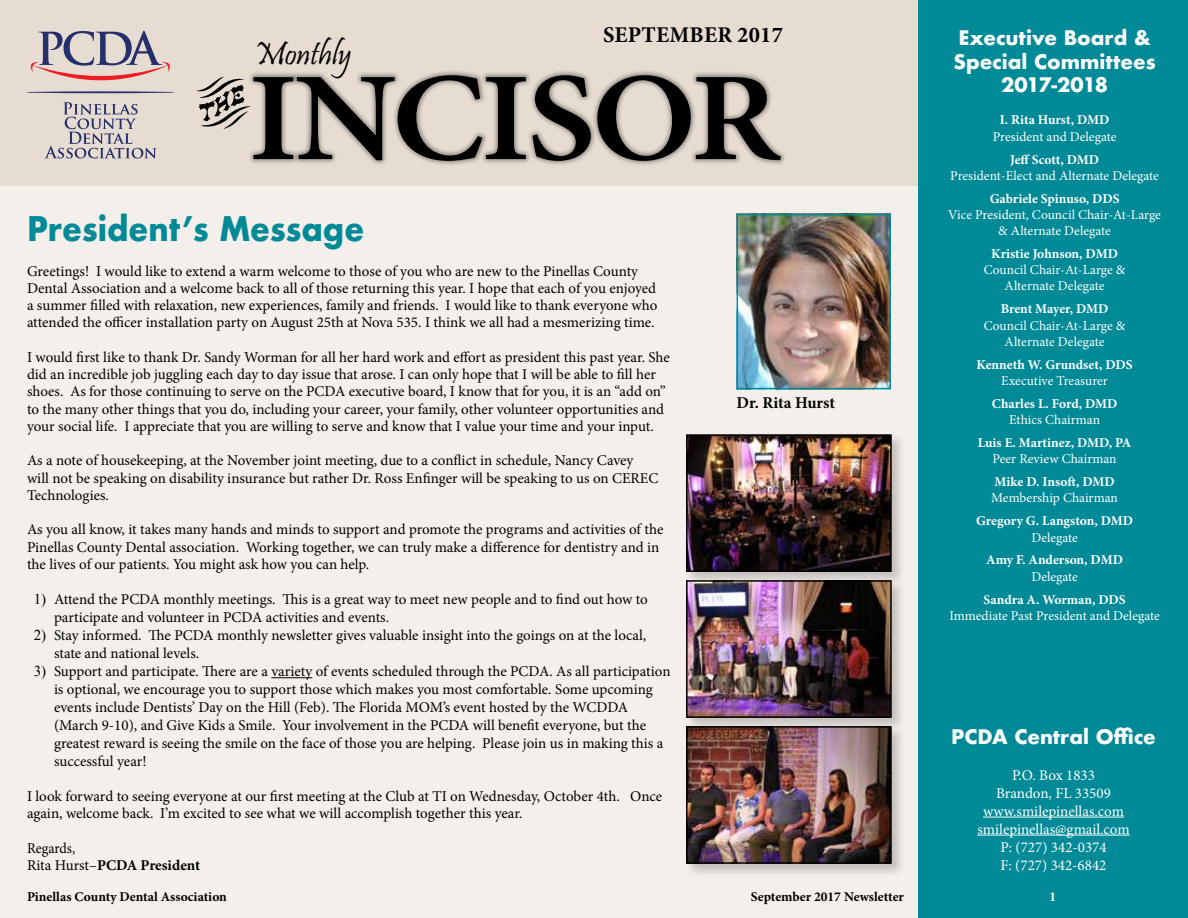
<style>
.page{position:relative;width:1188px;height:918px;background:#f4efea}
.page>*{position:absolute;margin:0;border:0;box-sizing:border-box;transform-origin:0 0}
.t1{font:600 126px "Minion Pro";letter-spacing:-.03em;color:#000;scale:1.1 1}
.t2{font:700 33px "Futura";color:#008996;scale:.93 1}
.t3{font:33px "Pristina";color:#000}
.t4{font:700 22.5px "Minion Pro";letter-spacing:.01em;color:#000}
.t5{font:700 19.5px/23.4px "Futura";color:#fff;text-align:center}
.t6{font:700 16.5px "Minion Pro";letter-spacing:-.005em;color:#000}
.t7{font:15px/17.2px "Minion Pro";letter-spacing:-.005em;color:#000}
.t8{font:15px/18px "Minion Pro";color:#fff;text-align:center}
.t9{font:15px/17.2px "Minion Pro";letter-spacing:-.005em;color:#000;scale:.94 1}
.t10{font:13.5px/16.2px "Minion Pro";color:#fff;text-align:center}
.t11{font:700 13.5px "Minion Pro";letter-spacing:-.005em;color:#fff}
.t12{font:700 13.5px "Minion Pro";color:#000}
.s1{font-family:"Times New Roman"}
.s2{font-weight:700}
</style>
<div class="page">
<div style="left:918px;top:0;width:270px;height:918px;background:#008996"></div>
<div style="left:0;top:0;width:918px;height:186px;background:#e7dcd1"></div>
<hr style="left:983px;top:817px;width:141px;height:1px;background:#fff">
<hr style="left:977px;top:835px;width:153px;height:1px;background:#fff">
<svg style="left:30px;top:31px;width:140px;height:50px"></svg>
<svg style="left:44px;top:102px;width:112px;height:57px"></svg>
<hr style="left:25px;top:91px;width:150px;height:2px;background:#252f6c;border-radius:50%">
<svg style="left:196px;top:77px;width:51px;height:52px"></svg>
<div style="left:247px;top:69px;width:540px;height:97px;background:#000;opacity:.4"></div>
<hr style="left:271px;top:677px;width:41px;height:1px;background:#000">
<img style="left:740px;top:217px;width:148px;height:169px">
<div style="left:737px;top:214px;width:154px;height:175px;border:2px solid #008996"></div>
<div style="left:684px;top:432px;width:222px;height:154px;background:#000;opacity:.2"></div>
<img style="left:689px;top:437px;width:200px;height:132px">
<div style="left:686px;top:434px;width:206px;height:138px;border:2px solid #000"></div>
<div style="left:684px;top:578px;width:222px;height:154px;background:#000;opacity:.2"></div>
<img style="left:689px;top:583px;width:200px;height:132px">
<div style="left:686px;top:580px;width:206px;height:138px;border:2px solid #000"></div>
<div style="left:684px;top:724px;width:222px;height:154px;background:#000;opacity:.2"></div>
<img style="left:689px;top:729px;width:200px;height:132px">
<div style="left:686px;top:726px;width:206px;height:138px;border:2px solid #000"></div>
<h3 class="t4" style="left:603px;top:19px;width:181px">September 2017</h3>
<h2 class="t3" style="left:254px;top:36px;width:99px">Monthly</h2>
<h1 class="t1" style="left:248px;top:32px;width:485px">INCISOR</h1>
<h2 class="t2" style="left:27px;top:205px;width:364px">President’s Message</h2>
<p class="t7" style="left:27px;top:262px;width:632px">Greetings! I would like to extend a warm welcome to those of you who are new to the Pinellas County Dental Association and a welcome back to all of those returning this year. I hope that each of you enjoyed a summer filled with relaxation, new experiences, family and friends. I would like to thank everyone who attended the officer installation party on August 25th at Nova 535. I think we all had a mesmerizing time.</p>
<p class="t7" style="left:27px;top:349px;width:644px">I would first like to thank Dr. Sandy Worman for all her hard work and effort as president this past year. She did an incredible job juggling each day to day issue that arose. I can only hope that I will be able to fill her shoes. As for those continuing to serve on the PCDA executive board, I know that for you, it is an “add on” to the many other things that you do, including your career, your family, other volunteer opportunities and your social life. I appreciate that you are willing to serve and know that I value your time and your input.</p>
<p class="t7" style="left:27px;top:452px;width:633px">As a note of housekeeping, at the November joint meeting, due to a conflict in schedule, Nancy Cavey will not be speaking on disability insurance but rather Dr. Ross Enfinger will be speaking to us on CEREC<br>Technologies.</p>
<p class="t7" style="left:27px;top:521px;width:638px">As you all know, it takes many hands and minds to support and promote the programs and activities of the<br>Pinellas County Dental association. Working together, we can truly make a difference for dentistry and in the lives of our patients. You might ask how you can help.</p>
<p class="t7" style="left:54px;top:591px;width:595px;line-height:18px;text-indent:-20px"><span class="s1">1)</span> Attend the PCDA monthly meetings. This is a great way to meet new people and to find out how to participate and volunteer in PCDA activities and events.</p>
<p class="t7" style="left:54px;top:627px;width:594px;line-height:18px;text-indent:-20px"><span class="s1">2)</span> Stay informed. The PCDA monthly newsletter gives valuable insight into the goings on at the local, state and national levels.</p>
<p class="t7" style="left:54px;top:663px;width:618px;line-height:18px;text-indent:-20px"><span class="s1">3)</span> Support and participate. There are a variety of events scheduled through the PCDA. As all participation is optional, we encourage you to support those which makes you most comfortable. Some upcoming events include Dentists’ Day on the Hill (Feb). The Florida MOM’s event hosted by the WCDDA (March 9-10), and Give Kids a Smile. Your involvement in the PCDA will benefit everyone, but the greatest reward is seeing the smile on the face of those you are helping. Please join us in making this a successful year!</p>
<p class="t7" style="left:27px;top:787px;width:637px">I look forward to seeing everyone at our first meeting at the Club at TI on Wednesday, October 4th. Once again, welcome back. I’m excited to see what we will accomplish together this year.</p>
<p class="t9" style="left:27px;top:840px;width:186px">Regards,<br>Rita Hurst–<span class="s2">PCDA President</span></p>
<p class="t6" style="left:737px;top:391px;width:100px">Dr. Rita Hurst</p>
<h3 class="t5" style="left:953px;top:26px;width:204px">Executive Board &amp;<br>Special Committees<br>2017-2018</h3>
<p class="t11" style="left:1000px;top:111px;width:111px">I. Rita Hurst, DMD</p>
<p class="t10" style="left:993px;top:128px;width:125px">President and Delegate</p>
<p class="t11" style="left:1010px;top:150px;width:91px">Jeff Scott, DMD</p>
<p class="t10" style="left:950px;top:167px;width:210px">President-Elect and Alternate Delegate</p>
<p class="t11" style="left:990px;top:189px;width:131px">Gabriele Spinuso, DDS</p>
<p class="t10" style="left:948px;top:207px;width:214px">Vice President, Council Chair-At-Large &amp; Alternate Delegate</p>
<p class="t11" style="left:991px;top:244px;width:128px">Kristie Johnson, DMD</p>
<p class="t10" style="left:984px;top:262px;width:143px">Council Chair-At-Large &amp;<br>Alternate Delegate</p>
<p class="t11" style="left:1001px;top:300px;width:109px">Brent Mayer, DMD</p>
<p class="t10" style="left:984px;top:317px;width:143px">Council Chair-At-Large &amp;<br>Alternate Delegate</p>
<p class="t11" style="left:977px;top:355px;width:158px">Kenneth W. Grundset, DDS</p>
<p class="t10" style="left:1001px;top:373px;width:108px">Executive Treasurer</p>
<p class="t11" style="left:992px;top:394px;width:127px">Charles L. Ford, DMD</p>
<p class="t10" style="left:1009px;top:412px;width:93px">Ethics Chairman</p>
<p class="t11" style="left:978px;top:433px;width:155px">Luis E. Martinez, DMD, PA</p>
<p class="t10" style="left:993px;top:451px;width:126px">Peer Review Chairman</p>
<p class="t11" style="left:995px;top:472px;width:122px">Mike D. Insoft, DMD</p>
<p class="t10" style="left:991px;top:490px;width:128px">Membership Chairman</p>
<p class="t11" style="left:976px;top:512px;width:158px">Gregory G. Langston, DMD</p>
<p class="t10" style="left:1031px;top:529px;width:48px">Delegate</p>
<p class="t11" style="left:986px;top:551px;width:138px">Amy F. Anderson, DMD</p>
<p class="t10" style="left:1031px;top:568px;width:48px">Delegate</p>
<p class="t11" style="left:984px;top:590px;width:143px">Sandra A. Worman, DDS</p>
<p class="t10" style="left:949px;top:607px;width:212px">Immediate Past President and Delegate</p>
<h3 class="t5" style="left:951px;top:725px;width:206px">PCDA Central Office</h3>
<p class="t8" style="left:977px;top:766px;width:154px">P.O. Box 1833<br>Brandon, FL 33509 www.smilepinellas.com smilepinellas@gmail.com<br>P: (727) 342-0374<br>F: (727) 342-6842</p>
<p class="t12" style="left:27px;top:887px;width:201px">Pinellas County Dental Association</p>
<p class="t12" style="left:751px;top:887px;width:155px">September 2017 Newsletter</p>
<p class="t11" style="left:1050px;top:887px;width:8px">1</p>
</div>
